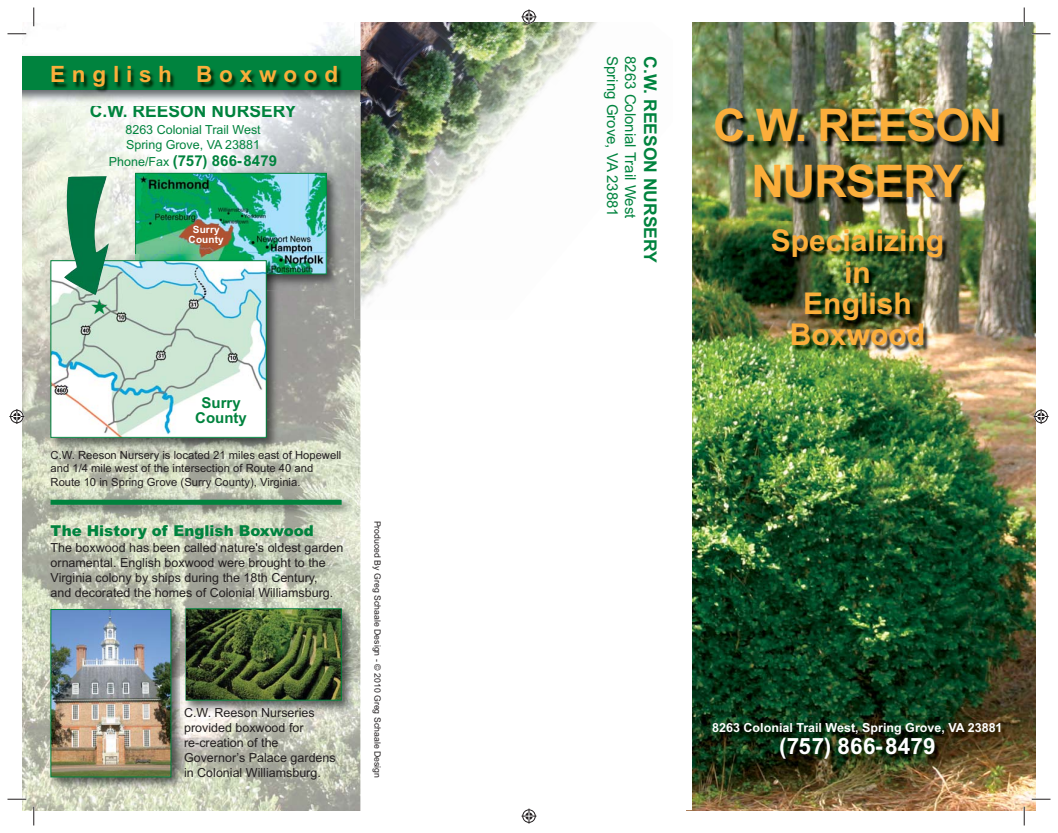
<style>
.page{position:relative;width:1058px;height:833px;background:#fff}
.page>*{position:absolute;margin:0;border:0;box-sizing:border-box;transform-origin:0 0}
.t1{font:700 45px/56.2px "Arial";letter-spacing:-.025em;color:#fbae3b;text-align:center}
.t2{font:700 30px/31.2px "Arial";color:#fbae3b;text-align:center}
.t3{font:700 22.5px "Arial";letter-spacing:.3em;color:#fbae3b}
.t4{font:700 22.5px "Arial";letter-spacing:.01em;color:#fff}
.t5{font:700 17.5px "Arial";color:#00833e}
.t6{font:15px "Arial";color:#00833e}
.t7{font:700 15px/15px "Arial";color:#00833e;text-align:center}
.t8{font:900 15px "Arial";color:#00833e}
.t9{font:12.5px/15px "Arial";color:#231f20}
.t10{font:700 12.5px "Arial";color:#fff}
.t11{font:12.5px/15px "Arial";color:#00833e}
.t12{font:11.25px/13.5px "Arial";color:#231f20}
.t13{font:700 10px/10px "Arial";letter-spacing:.015em;color:#fff;text-align:center}
.t14{font:8.75px "Arial";color:#231f20}
.s1{font-weight:400;font-size:12.5px}
</style>
<div class="page">
<img style="left:692px;top:22px;width:343px;height:788px">
<img style="left:692px;top:100px;width:343px;height:149px">
<img style="left:724px;top:222px;width:275px;height:187px">
<img style="left:692px;top:717px;width:338px;height:73px">
<img style="left:360px;top:22px;width:237px;height:297px">
<img style="left:22px;top:26px;width:338px;height:784px">
<img style="left:130px;top:168px;width:212px;height:122px">
<img style="left:137px;top:175px;width:187px;height:97px">
<div style="left:135px;top:173px;width:191px;height:101px;border:1px solid #00833e"></div>
<img style="left:45px;top:255px;width:238px;height:198px">
<img style="left:130px;top:255px;width:153px;height:35px">
<img style="left:136px;top:255px;width:147px;height:19px">
<img style="left:53px;top:262px;width:211px;height:173px">
<img style="left:64px;top:176px;width:45px;height:119px">
<img style="left:44px;top:493px;width:312px;height:26px">
<div style="left:51px;top:499px;width:290px;height:5px;background:#00833e"></div>
<img style="left:187px;top:603px;width:171px;height:113px">
<img style="left:188px;top:610px;width:151px;height:88px">
<div style="left:186px;top:608px;width:155px;height:92px;border:1px solid #00833e"></div>
<img style="left:45px;top:603px;width:142px;height:190px">
<img style="left:180px;top:603px;width:7px;height:113px">
<img style="left:53px;top:611px;width:116px;height:164px">
<div style="left:51px;top:609px;width:120px;height:168px;border:1px solid #00833e"></div>
<img style="left:22px;top:50px;width:354px;height:55px">
<img style="left:22px;top:51px;width:345px;height:50px">
<img style="left:22px;top:56px;width:338px;height:33px">
<svg style="left:8px;top:33px;width:18px;height:2px"></svg>
<svg style="left:1031px;top:33px;width:19px;height:2px"></svg>
<svg style="left:8px;top:798px;width:18px;height:2px"></svg>
<svg style="left:1031px;top:798px;width:19px;height:2px"></svg>
<svg style="left:33px;top:8px;width:2px;height:18px"></svg>
<svg style="left:33px;top:806px;width:2px;height:19px"></svg>
<svg style="left:1023px;top:8px;width:2px;height:18px"></svg>
<svg style="left:1023px;top:806px;width:2px;height:19px"></svg>
<svg style="left:521px;top:9px;width:15px;height:15px"></svg>
<svg style="left:521px;top:808px;width:15px;height:15px"></svg>
<svg style="left:9px;top:409px;width:15px;height:15px"></svg>
<svg style="left:1033px;top:409px;width:15px;height:15px"></svg>
<svg style="left:92px;top:299px;width:16px;height:15px"></svg>
<h3 class="t3" style="left:50px;top:65px;width:289px">English Boxwood</h3>
<h3 class="t5" style="left:90px;top:105px;width:208px">C.W. REESON NURSERY</h3>
<p class="t11" style="left:125px;top:123px;width:137px">8263 Colonial Trail West<br>Spring Grove, VA 23881</p>
<p class="t7" style="left:109px;top:154px;width:170px"><span class="s1">Phone/Fax</span> (757) 866-8479</p>
<p class="t13" style="left:189px;top:225px;width:37px">Surry<br>County</p>
<p class="t7" style="left:195px;top:397px;width:53px">Surry<br>County</p>
<p class="t12" style="left:51px;top:449px;width:292px">C.W. Reeson Nursery is located 21 miles east of Hopewell and 1/4 mile west of the intersection of Route 40 and<br>Route 10 in Spring Grove (Surry County), Virginia.</p>
<p class="t8" style="left:51px;top:524px;width:265px">The History of English Boxwood</p>
<p class="t9" style="left:51px;top:541px;width:294px">The boxwood has been called nature's oldest garden ornamental. English boxwood were brought to the Virginia colony by ships during the 18th Century,<br>and decorated the homes of Colonial Williamsburg.</p>
<p class="t9" style="left:184px;top:706px;width:153px">C.W. Reeson Nurseries provided boxwood for re-creation of the<br>Governor’s Palace gardens in Colonial Williamsburg.</p>
<p class="t14" style="left:381px;top:520px;width:259px;rotate:90deg">Produced By Greg Schaale Design - © 2010 Greg Schaale Design</p>
<p class="t6" style="left:618px;top:56px;width:162px;rotate:90deg">Spring Grove, VA 23881</p>
<p class="t6" style="left:636px;top:56px;width:164px;rotate:90deg">8263 Colonial Trail West</p>
<h3 class="t5" style="left:657px;top:56px;width:208px;rotate:90deg">C.W. REESON NURSERY</h3>
<h1 class="t1" style="left:713px;top:101px;width:290px">C.W. REESON<br>NURSERY</h1>
<h2 class="t2" style="left:770px;top:228px;width:175px">Specializing in<br>English<br>Boxwood</h2>
<p class="t10" style="left:712px;top:722px;width:292px">8263 Colonial Trail West, Spring Grove, VA 23881</p>
<h3 class="t4" style="left:779px;top:737px;width:158px">(757) 866-8479</h3>
</div>
